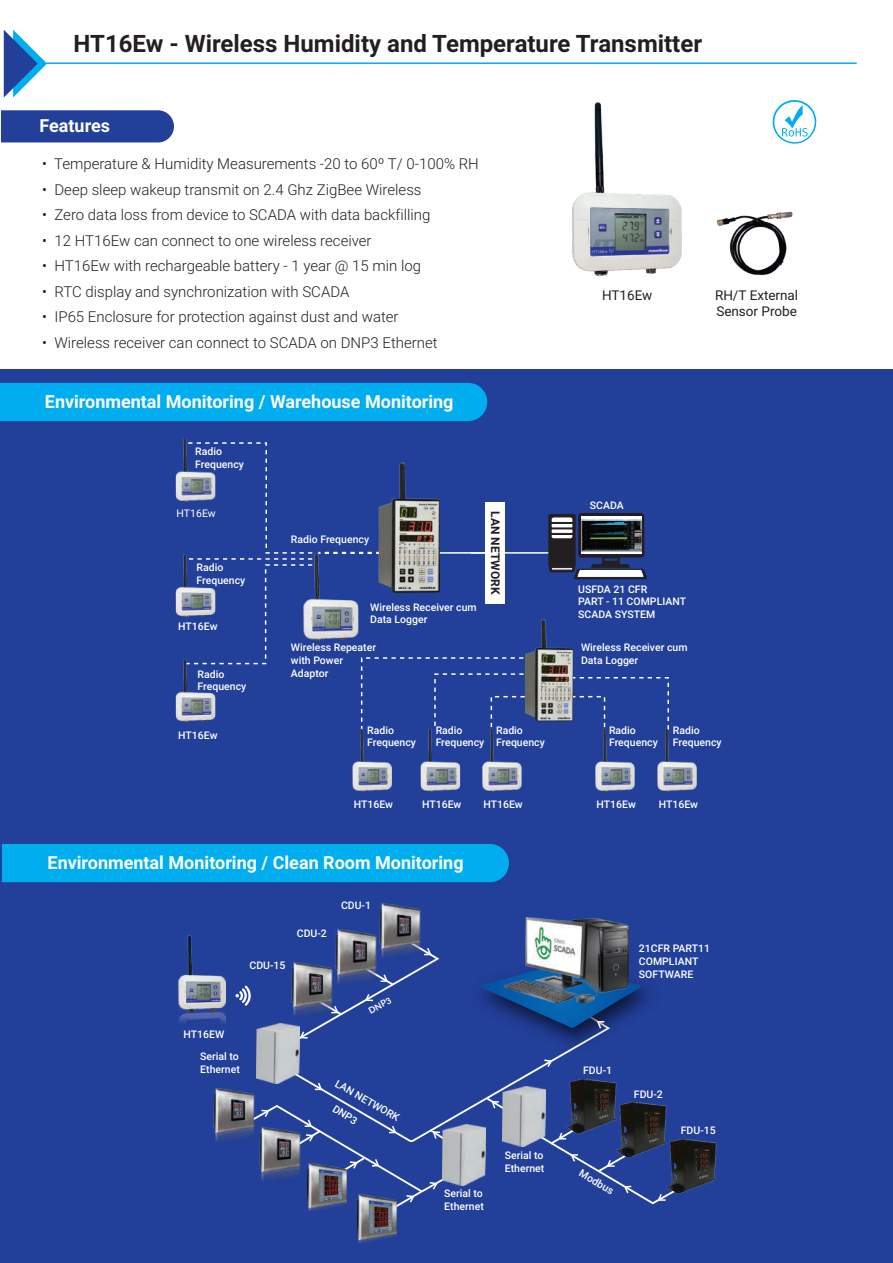
<style>
.page{position:relative;width:893px;height:1263px;background:#fff}
.page>*{position:absolute;margin:0;border:0;box-sizing:border-box;transform-origin:0 0}
.t1{font:700 24px "Roboto";color:#231f20}
.t2{font:700 18px "Roboto";color:#fff}
.t3{font:300 15px "Roboto";color:#231f20}
.t4{font:13.5px/16.2px "Roboto";color:#231f20}
.t5{font:700 12px "Roboto";color:#231f20}
.t6{font:500 10.5px/12.6px "Roboto";color:#fff}
.t7{font:10.5px "Roboto";color:#fff}
.t8{font:700 9px "Lato";color:#fff}
</style>
<div class="page">
<div style="left:1px;top:370px;width:892px;height:893px;background:#223f99"></div>
<svg style="left:4px;top:30px;width:43px;height:68px"></svg>
<hr style="left:42px;top:62px;width:815px;height:2px;background:#00aeef">
<img style="left:572px;top:102px;width:110px;height:175px">
<img style="left:716px;top:211px;width:77px;height:65px">
<div style="left:0;top:383px;width:487px;height:38px;background:#00aeef"></div>
<div style="left:2px;top:844px;width:507px;height:38px;background:#00aeef"></div>
<img style="left:176px;top:439px;width:11px;height:63px">
<img style="left:176px;top:554px;width:9px;height:63px">
<img style="left:176px;top:659px;width:9px;height:63px">
<hr style="left:471px;top:552px;width:102px;height:2px;background:#fff">
<svg style="left:548px;top:513px;width:99px;height:66px"></svg>
<img style="left:581px;top:519px;width:60px;height:32px">
<svg style="left:185px;top:441px;width:349px;height:287px"></svg>
<svg style="left:570px;top:677px;width:99px;height:51px"></svg>
<img style="left:525px;top:619px;width:48px;height:102px">
<img style="left:352px;top:728px;width:40px;height:64px">
<img style="left:421px;top:728px;width:39px;height:64px">
<img style="left:482px;top:728px;width:40px;height:64px">
<img style="left:595px;top:728px;width:40px;height:64px">
<img style="left:657px;top:728px;width:40px;height:64px">
<img style="left:379px;top:903px;width:42px;height:33px">
<img style="left:336px;top:929px;width:40px;height:7px">
<img style="left:213px;top:1088px;width:22px;height:53px">
<img style="left:677px;top:1139px;width:39px;height:56px">
<img style="left:178px;top:936px;width:48px;height:88px">
<img style="left:525px;top:918px;width:103px;height:18px">
<img style="left:308px;top:1208px;width:16px;height:3px">
<img style="left:357px;top:1208px;width:39px;height:34px">
<svg style="left:235px;top:936px;width:442px;height:272px"></svg>
<div style="left:1px;top:110px;width:173px;height:32px;background:#223f99"></div>
<svg style="left:773px;top:100px;width:43px;height:44px"></svg>
<h1 class="t1" style="left:74px;top:27px;width:630px">HT16Ew - Wireless Humidity and Temperature Transmitter</h1>
<h2 class="t2" style="left:39px;top:113px;width:72px">Features</h2>
<h3 class="t3" style="left:42px;top:153px;width:438px">• Temperature &amp; Humidity Measurements -20 to 60º T/ 0-100% RH</h3>
<h3 class="t3" style="left:42px;top:179px;width:381px">• Deep sleep wakeup transmit on 2.4 Ghz ZigBee Wireless</h3>
<h3 class="t3" style="left:42px;top:204px;width:390px">• Zero data loss from device to SCADA with data backfilling</h3>
<h3 class="t3" style="left:42px;top:230px;width:331px">• 12 HT16Ew can connect to one wireless receiver</h3>
<h3 class="t3" style="left:42px;top:255px;width:380px">• HT16Ew with rechargeable battery - 1 year @ 15 min log</h3>
<h3 class="t3" style="left:42px;top:281px;width:309px">• RTC display and synchronization with SCADA</h3>
<h3 class="t3" style="left:42px;top:306px;width:358px">• IP65 Enclosure for protection against dust and water</h3>
<h3 class="t3" style="left:42px;top:332px;width:397px">• Wireless receiver can connect to SCADA on DNP3 Ethernet</h3>
<h2 class="t2" style="left:45px;top:389px;width:410px">Environmental Monitoring / Warehouse Monitoring</h2>
<p class="t6" style="left:195px;top:445px;width:50px">Radio<br>Frequency</p>
<p class="t7" style="left:177px;top:506px;width:41px">HT16Ew</p>
<p class="t6" style="left:197px;top:561px;width:50px">Radio<br>Frequency</p>
<p class="t6" style="left:178px;top:620px;width:41px">HT16Ew</p>
<p class="t6" style="left:198px;top:667px;width:50px">Radio<br>Frequency</p>
<p class="t6" style="left:291px;top:533px;width:80px">Radio Frequency</p>
<p class="t6" style="left:370px;top:600px;width:108px">Wireless Receiver cum<br>Data Logger</p>
<p class="t6" style="left:291px;top:641px;width:87px">Wireless Repeater with Power<br>Adaptor</p>
<p class="t5" style="left:504px;top:511px;width:85px;rotate:90deg">LAN NETWORK</p>
<p class="t4" style="left:602px;top:287px;width:52px">HT16Ew</p>
<p class="t4" style="left:715px;top:287px;width:85px">RH/T External<br>Sensor Probe</p>
<p class="t6" style="left:590px;top:499px;width:36px">SCADA</p>
<p class="t6" style="left:578px;top:582px;width:109px">USFDA 21 CFR<br>PART - 11 COMPLIANT<br>SCADA SYSTEM</p>
<p class="t6" style="left:581px;top:641px;width:108px">Wireless Receiver cum<br>Data Logger</p>
<p class="t6" style="left:178px;top:728px;width:41px">HT16Ew</p>
<p class="t6" style="left:367px;top:723px;width:50px">Radio<br>Frequency</p>
<p class="t6" style="left:436px;top:723px;width:50px">Radio<br>Frequency</p>
<p class="t6" style="left:496px;top:723px;width:50px">Radio<br>Frequency</p>
<p class="t6" style="left:609px;top:723px;width:50px">Radio<br>Frequency</p>
<p class="t6" style="left:673px;top:723px;width:50px">Radio<br>Frequency</p>
<p class="t6" style="left:354px;top:798px;width:41px">HT16Ew</p>
<p class="t6" style="left:422px;top:798px;width:41px">HT16Ew</p>
<p class="t6" style="left:484px;top:798px;width:41px">HT16Ew</p>
<p class="t6" style="left:597px;top:798px;width:41px">HT16Ew</p>
<p class="t6" style="left:659px;top:798px;width:41px">HT16Ew</p>
<h2 class="t2" style="left:48px;top:850px;width:418px">Environmental Monitoring / Clean Room Monitoring</h2>
<p class="t6" style="left:250px;top:958px;width:37px">CDU-15</p>
<p class="t6" style="left:184px;top:1027px;width:42px">HT16EW</p>
<p class="t6" style="left:200px;top:1050px;width:41px">Serial to<br>Ethernet</p>
<p class="t6" style="left:297px;top:927px;width:31px">CDU-2</p>
<p class="t6" style="left:341px;top:898px;width:31px">CDU-1</p>
<p class="t8" style="left:366px;top:1005px;width:26px;rotate:-29deg">DNP3</p>
<p class="t6" style="left:339px;top:1076px;width:74px;rotate:30deg">LAN NETWORK</p>
<p class="t6" style="left:337px;top:1102px;width:28px;rotate:31deg">DNP3</p>
<p class="t6" style="left:639px;top:941px;width:73px">21CFR PART11<br>COMPLIANT<br>SOFTWARE</p>
<p class="t6" style="left:444px;top:1186px;width:41px">Serial to<br>Ethernet</p>
<p class="t6" style="left:505px;top:1149px;width:41px">Serial to<br>Ethernet</p>
<p class="t6" style="left:583px;top:1063px;width:30px">FDU-1</p>
<p class="t6" style="left:583px;top:1166px;width:40px;rotate:30deg">Modbus</p>
<p class="t6" style="left:634px;top:1087px;width:30px">FDU-2</p>
<p class="t6" style="left:681px;top:1123px;width:36px">FDU-15</p>
</div>
